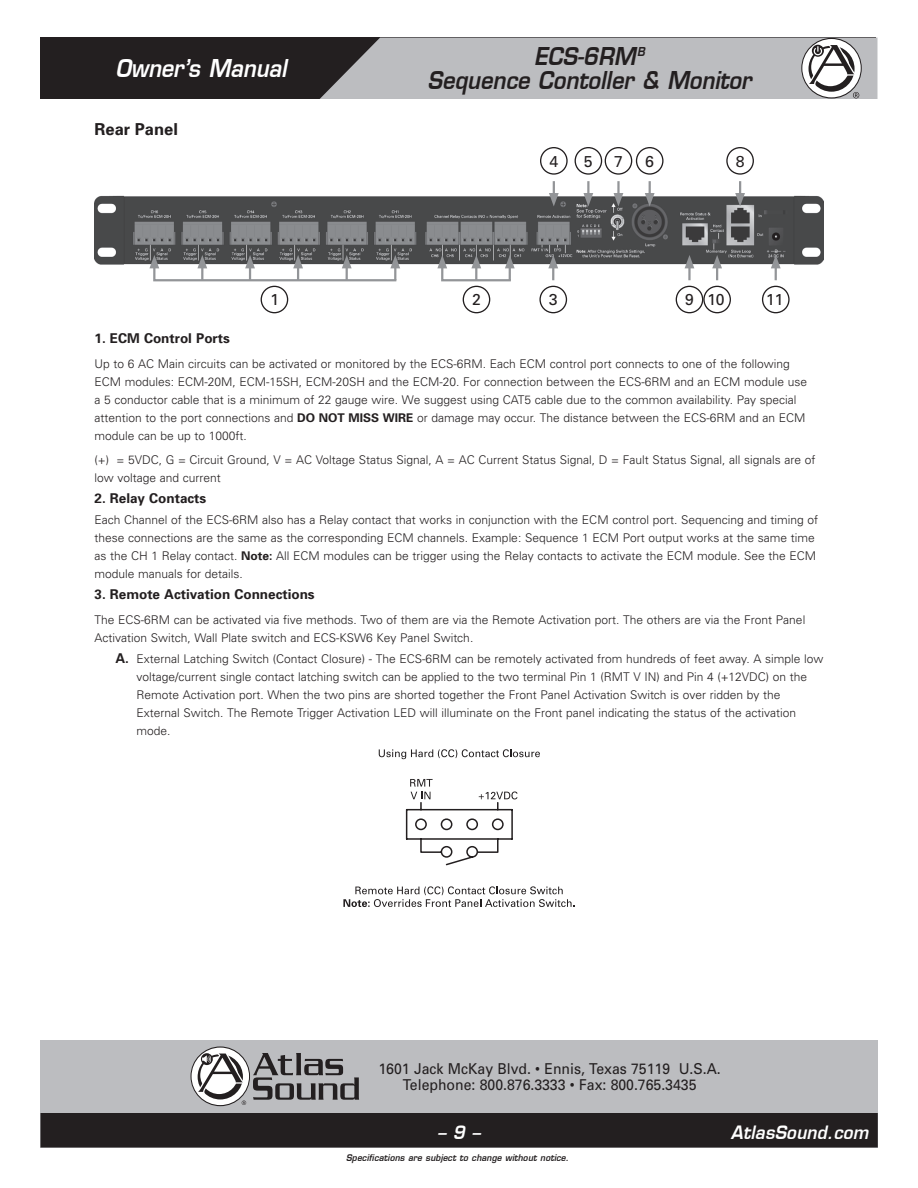
<style>
.page{position:relative;width:918px;height:1188px;background:#fff}
.page>*{position:absolute;margin:0;border:0;box-sizing:border-box;transform-origin:0 0}
.t1{font:italic 600 24px/24px "Eurostile LT";color:#231f20;text-align:center;scale:.9 1}
.t2{font:italic 600 24px "Eurostile LT";color:#fff;scale:.9 1}
.t3{font:italic 600 18px "Eurostile LT";letter-spacing:.015em;color:#fff;scale:.94 1}
.t4{font:700 16.5px "Univers";color:#231f20}
.t5{font:15.75px "Univers";color:#231f20}
.t6{font:15px/16.5px "Univers";color:#231f20;text-align:center;scale:.94 1}
.t7{font:700 13.5px "Univers";color:#231f20}
.t8{font:300 12px/18px "Univers";color:#231f20}
.t9{font:italic 600 9px "Eurostile LT";letter-spacing:.015em;color:#231f20;scale:.94 1}
.s1{font-weight:700}
.s2{font-weight:700;font-size:13.5px}
</style>
<div class="page">
<div style="left:41px;top:1040px;width:837px;height:108px;background:#bcbdc0"></div>
<div style="left:40px;top:1113px;width:838px;height:35px;background:#231f20"></div>
<div style="left:41px;top:38px;width:835px;height:61px;background:#231f20"></div>
<svg style="left:253px;top:1053px;width:106px;height:47px"></svg>
<svg style="left:191px;top:1046px;width:59px;height:60px"></svg>
<div style="left:192px;top:1048px;width:57px;height:57px;background:#fff;border-radius:50%"></div>
<svg style="left:197px;top:1052px;width:49px;height:53px"></svg>
<svg style="left:320px;top:38px;width:558px;height:61px;background:#b2b3b6"></svg>
<img style="left:94px;top:193px;width:730px;height:71px">
<svg style="left:149px;top:255px;width:251px;height:27px"></svg>
<svg style="left:771px;top:255px;width:10px;height:25px"></svg>
<svg style="left:712px;top:255px;width:10px;height:25px"></svg>
<svg style="left:548px;top:255px;width:10px;height:25px"></svg>
<hr style="left:688px;top:264px;width:3px;height:16px;background:#939598">
<svg style="left:685px;top:255px;width:9px;height:13px"></svg>
<hr style="left:587px;top:181px;width:3px;height:16px;background:#939598">
<svg style="left:583px;top:193px;width:10px;height:13px"></svg>
<svg style="left:549px;top:181px;width:10px;height:25px"></svg>
<hr style="left:617px;top:181px;width:3px;height:16px;background:#939598">
<svg style="left:614px;top:193px;width:9px;height:13px"></svg>
<svg style="left:645px;top:181px;width:10px;height:25px"></svg>
<svg style="left:735px;top:181px;width:10px;height:25px"></svg>
<svg style="left:437px;top:255px;width:78px;height:27px"></svg>
<div style="left:261px;top:286px;width:27px;height:27px;border:1px solid #231f20;border-radius:50%"></div>
<div style="left:762px;top:286px;width:28px;height:27px;border:1px solid #231f20;border-radius:50%"></div>
<div style="left:703px;top:286px;width:28px;height:27px;border:1px solid #231f20;border-radius:50%"></div>
<div style="left:539px;top:286px;width:28px;height:27px;border:1px solid #231f20;border-radius:50%"></div>
<div style="left:676px;top:286px;width:27px;height:27px;border:1px solid #231f20;border-radius:50%"></div>
<div style="left:463px;top:286px;width:27px;height:27px;border:1px solid #231f20;border-radius:50%"></div>
<div style="left:575px;top:147px;width:27px;height:28px;border:1px solid #231f20;border-radius:50%"></div>
<div style="left:540px;top:147px;width:28px;height:28px;border:1px solid #231f20;border-radius:50%"></div>
<div style="left:605px;top:147px;width:27px;height:28px;border:1px solid #231f20;border-radius:50%"></div>
<div style="left:636px;top:147px;width:28px;height:28px;border:1px solid #231f20;border-radius:50%"></div>
<div style="left:726px;top:147px;width:28px;height:28px;border:1px solid #231f20;border-radius:50%"></div>
<svg style="left:379px;top:749px;width:161px;height:10px"></svg>
<svg style="left:343px;top:886px;width:232px;height:21px"></svg>
<svg style="left:405px;top:779px;width:112px;height:87px"></svg>
<h1 class="t2" style="left:115px;top:53px;width:192px">Owner’s Manual</h1>
<h3 class="t4" style="left:94px;top:119px;width:85px">Rear Panel</h3>
<h1 class="t1" style="left:428px;top:44px;width:361px">ECS-6RM<sup>B<br></sup>Sequence Contoller &amp; Monitor</h1>
<h3 class="t5" style="left:549px;top:152px;width:10px">4</h3>
<h3 class="t5" style="left:584px;top:152px;width:10px">5</h3>
<h3 class="t5" style="left:614px;top:152px;width:10px">7</h3>
<h3 class="t5" style="left:645px;top:152px;width:10px">6</h3>
<h3 class="t5" style="left:736px;top:152px;width:10px">8</h3>
<h3 class="t5" style="left:270px;top:291px;width:10px">1</h3>
<h3 class="t5" style="left:549px;top:291px;width:10px">3</h3>
<h3 class="t5" style="left:685px;top:291px;width:41px">9 10</h3>
<h3 class="t5" style="left:766px;top:291px;width:19px">11</h3>
<h3 class="t5" style="left:472px;top:291px;width:10px">2</h3>
<p class="t7" style="left:94px;top:329px;width:137px">1. ECM Control Ports</p>
<p class="t8" style="left:94px;top:354px;width:714px">Up to 6 AC Main circuits can be activated or monitored by the ECS-6RM. Each ECM control port connects to one of the following ECM modules: ECM-20M, ECM-15SH, ECM-20SH and the ECM-20. For connection between the ECS-6RM and an ECM module use a 5 conductor cable that is a minimum of 22 gauge wire. We suggest using CAT5 cable due to the common availability. Pay special attention to the port connections and <span class="s1">DO NOT MISS WIRE</span> or damage may occur. The distance between the ECS-6RM and an ECM module can be up to 1000ft.</p>
<p class="t8" style="left:94px;top:451px;width:723px">(+) = 5VDC, G = Circuit Ground, V = AC Voltage Status Signal, A = AC Current Status Signal, D = Fault Status Signal, all signals are of low voltage and current</p>
<p class="t7" style="left:94px;top:490px;width:113px">2. Relay Contacts</p>
<p class="t8" style="left:94px;top:511px;width:725px">Each Channel of the ECS-6RM also has a Relay contact that works in conjunction with the ECM control port. Sequencing and timing of these connections are the same as the corresponding ECM channels. Example: Sequence 1 ECM Port output works at the same time as the CH 1 Relay contact. <span class="s1">Note:</span> All ECM modules can be trigger using the Relay contacts to activate the ECM module. See the ECM module manuals for details.</p>
<p class="t7" style="left:94px;top:586px;width:222px">3. Remote Activation Connections</p>
<p class="t8" style="left:94px;top:610px;width:712px">The ECS-6RM can be activated via five methods. Two of them are via the Remote Activation port. The others are via the Front Panel<br>Activation Switch, Wall Plate switch and ECS-KSW6 Key Panel Switch.</p>
<p class="t8" style="left:136px;top:649px;width:688px;text-indent:-21px"><span class="s2">A.</span> External Latching Switch (Contact Closure) - The ECS-6RM can be remotely activated from hundreds of feet away. A simple low voltage/current single contact latching switch can be applied to the two terminal Pin 1 (RMT V IN) and Pin 4 (+12VDC) on the Remote Activation port. When the two pins are shorted together the Front Panel Activation Switch is over ridden by the External Switch. The Remote Trigger Activation LED will illuminate on the Front panel indicating the status of the activation mode.</p>
<p class="t6" style="left:379px;top:1060px;width:366px">1601 Jack McKay Blvd. • Ennis, Texas 75119 U.S.A.<br>Telephone: 800.876.3333 • Fax: 800.765.3435</p>
<h2 class="t3" style="left:437px;top:1121px;width:47px">– 9 –</h2>
<h2 class="t3" style="left:731px;top:1121px;width:148px">AtlasSound.com</h2>
<p class="t9" style="left:346px;top:1152px;width:239px">Specifications are subject to change without notice.</p>
</div>
